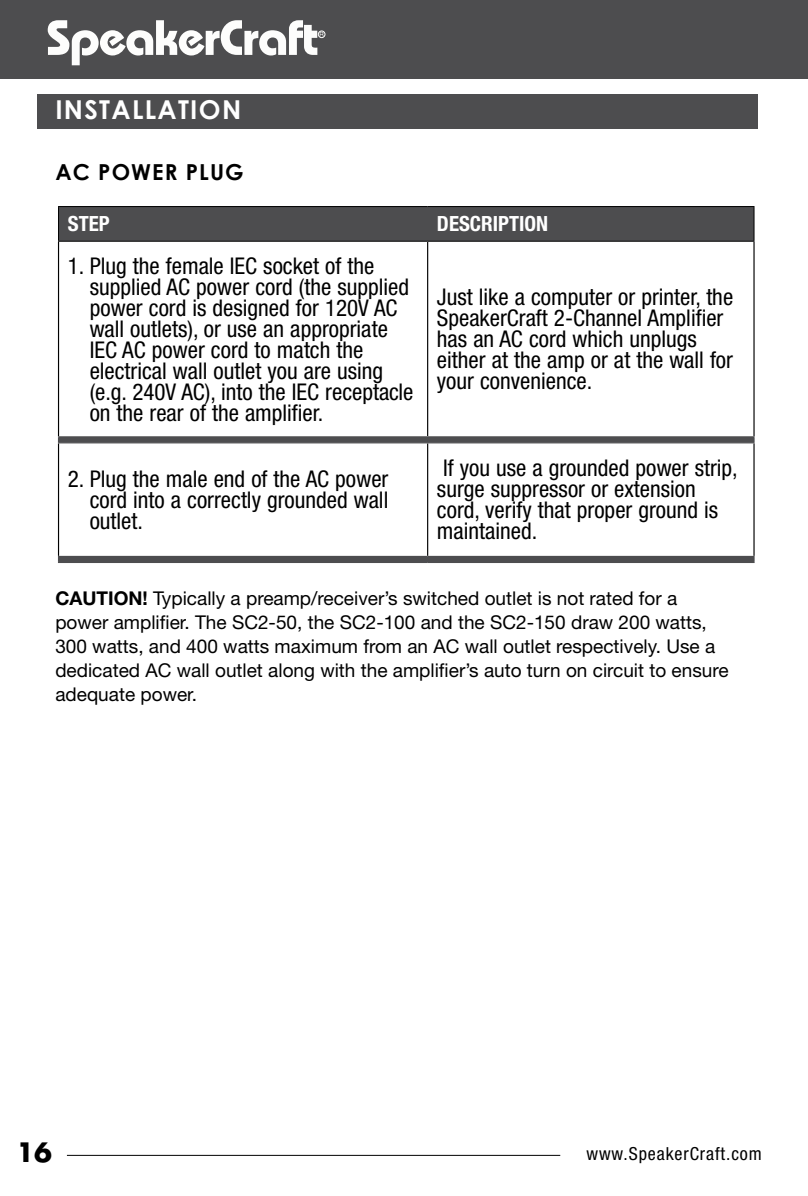
<style>
.page{position:relative;width:808px;height:1196px;background:#fff}
.page>*{position:absolute;margin:0;border:0;box-sizing:border-box;transform-origin:0 0}
.t1{font:700 26px "Century Gothic";color:#fff}
.t2{font:700 26px "Futura Std";color:#000}
.t3{font:condensed 23px/21px "Helvetica Neue LT Std";color:#000}
.t4{font:700 22px "Century Gothic";color:#000}
.t5{font:700 condensed 21px "Helvetica Neue LT Std";color:#fff}
.t6{font:19px/24px "Helvetica Neue LT Std";color:#000}
.t7{font:condensed 18px "Helvetica Neue LT Std";letter-spacing:.05em;color:#000}
.s1{font-weight:700}
</style>
<div class="page">
<hr style="left:67px;top:1154px;width:493px;height:1px;background:#000">
<div style="left:0;top:0;width:808px;height:79px;background:#4d4d4f"></div>
<div style="left:318px;top:31px;width:7px;height:7px;border:1px solid #fdfdfc;border-radius:50%"></div>
<svg style="left:48px;top:20px;width:276px;height:45px"></svg>
<div style="left:38px;top:94px;width:720px;height:34px;background:#4d4d4f"></div>
<div style="left:59px;top:207px;width:694px;height:354px;background:#4d4d4f"></div>
<svg style="left:59px;top:242px;width:694px;height:313px"></svg>
<hr style="left:58px;top:242px;width:1px;height:194px;background:#000">
<hr style="left:427px;top:242px;width:1px;height:194px;background:#000">
<hr style="left:753px;top:242px;width:1px;height:194px;background:#000">
<hr style="left:58px;top:443px;width:1px;height:112px;background:#000">
<hr style="left:427px;top:443px;width:1px;height:112px;background:#000">
<hr style="left:753px;top:443px;width:1px;height:112px;background:#000">
<hr style="left:58px;top:436px;width:370px;height:1px;background:#4d4d4f">
<hr style="left:428px;top:436px;width:326px;height:1px;background:#4d4d4f">
<hr style="left:58px;top:442px;width:370px;height:1px;background:#4d4d4f">
<hr style="left:428px;top:442px;width:326px;height:1px;background:#4d4d4f">
<hr style="left:58px;top:555px;width:370px;height:2px;background:#4d4d4f">
<hr style="left:428px;top:555px;width:326px;height:2px;background:#4d4d4f">
<hr style="left:58px;top:561px;width:370px;height:2px;background:#4d4d4f">
<hr style="left:428px;top:561px;width:326px;height:2px;background:#4d4d4f">
<hr style="left:58px;top:206px;width:370px;height:1px;background:#000">
<hr style="left:58px;top:207px;width:1px;height:34px;background:#000">
<hr style="left:428px;top:206px;width:326px;height:1px;background:#000">
<hr style="left:753px;top:207px;width:1px;height:34px;background:#000">
<hr style="left:58px;top:241px;width:370px;height:1px;background:#000">
<hr style="left:428px;top:241px;width:326px;height:1px;background:#000">
<p class="t1" style="left:55px;top:93px;width:26px">INSTALLATION</p>
<p class="t4" style="left:55px;top:158px;width:146px">AC POWER PLUG</p>
<p class="t5" style="left:68px;top:211px;width:43px">STEP</p>
<p class="t5" style="left:437px;top:211px;width:113px">DESCRIPTION</p>
<p class="t3" style="left:90px;top:255px;width:325px;text-indent:-22px">1. Plug the female IEC socket of the supplied AC power cord (the supplied power cord is designed for 120V AC wall outlets), or use an appropriate IEC AC power cord to match the electrical wall outlet you are using (e.g. 240V AC), into the IEC receptacle on the rear of the amplifier.</p>
<p class="t3" style="left:437px;top:286px;width:298px">Just like a computer or printer, the<br>SpeakerCraft 2-Channel Amplifier has an AC cord which unplugs either at the amp or at the wall for your convenience.</p>
<p class="t3" style="left:90px;top:468px;width:300px;text-align:justify;text-indent:-22px">2. Plug the male end of the AC power cord into a correctly grounded wall outlet.</p>
<p class="t3" style="left:437px;top:457px;width:302px">If you use a grounded power strip, surge suppressor or extension cord, verify that proper ground is maintained.</p>
<p class="t6" style="left:55px;top:586px;width:675px"><span class="s1">CAUTI ON!</span> Typically a preamp/receiver’s switched outlet is not rated for a power amplifier. The SC2-50, the SC2-100 and the SC2-150 draw 200 watts, 300 watts, and 400 watts maximum from an AC wall outlet respectively. Use a dedicated AC wall outlet along with the amplifier’s auto turn on circuit to ensure adequate power.</p>
<p class="t2" style="left:16px;top:1135px;width:37px">16</p>
<p class="t7" style="left:586px;top:1142px;width:177px">www.SpeakerCraft.com</p>
</div>
